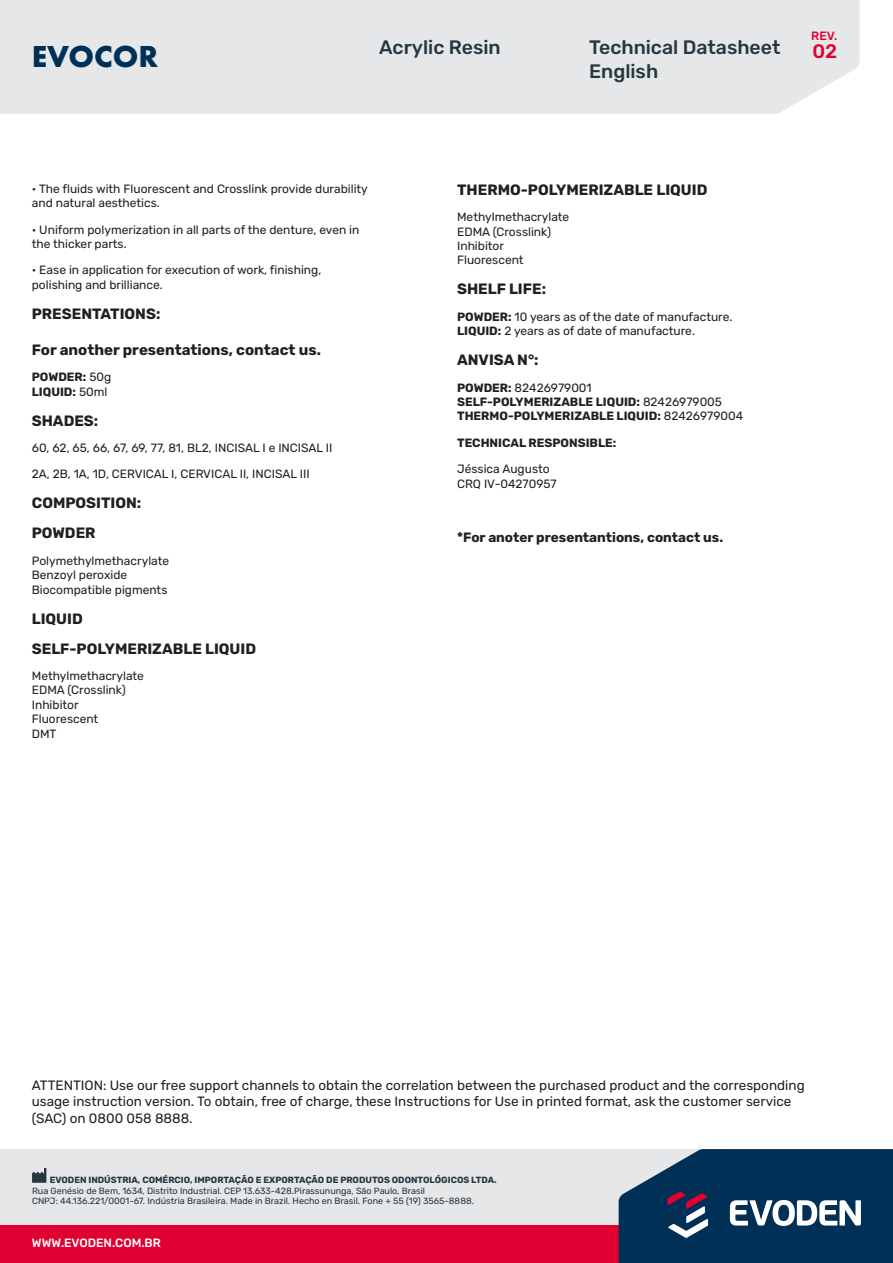
<style>
.page{position:relative;width:893px;height:1263px;background:#fff}
.page>*{position:absolute;margin:0;border:0;box-sizing:border-box;transform-origin:0 0}
.t1{font:700 31.5px "Futura PT";color:#003056}
.t2{font:500 19.5px/23.4px "Rubik";color:#27373f}
.t3{font:500 19.5px "Rubik";color:#e00031}
.t4{font:700 15px/30px "Rubik";color:#231f20}
.t5{font:13.5px/16.2px "Rubik";color:#231f20}
.t6{font:700 13.5px "Rubik";color:#231f20}
.t7{font:12px/14.4px "Rubik";color:#231f20}
.t8{font:700 12px/14.4px "Rubik";color:#231f20}
.t9{font:500 12px "Rubik";color:#fff}
.t10{font:500 12px "Rubik";color:#e00031}
.t11{font:9px/10.8px "Rubik";color:#27373f}
.t12{font:700 9px "Rubik";color:#27373f}
.s1{font-weight:400}
.s2{font-weight:700}
</style>
<div class="page">
<div style="left:0;top:1149px;width:730px;height:114px;background:#e6e7e9"></div>
<div style="left:0;top:1226px;width:730px;height:37px;background:#e00031"></div>
<div style="left:0;top:0;width:860px;height:114px;background:#e6e7e9"></div>
<svg style="left:619px;top:1149px;width:274px;height:114px;background:#224a6b"></svg>
<svg style="left:32px;top:1168px;width:14px;height:15px"></svg>
<h1 class="t1" style="left:32px;top:36px;width:128px">EVOCOR</h1>
<h2 class="t2" style="left:379px;top:36px;width:123px">Acrylic Resin</h2>
<h2 class="t2" style="left:589px;top:36px;width:193px">Technical Datasheet<br>English</h2>
<p class="t10" style="left:811px;top:30px;width:28px">REV.</p>
<h2 class="t3" style="left:812px;top:41px;width:26px">02</h2>
<p class="t7" style="left:32px;top:182px;width:338px">• The fluids with Fluorescent and Crosslink provide durability and natural aesthetics.</p>
<p class="t7" style="left:32px;top:222px;width:329px">• Uniform polymerization in all parts of the denture, even in the thicker parts.</p>
<p class="t7" style="left:32px;top:263px;width:291px">• Ease in application for execution of work, finishing, polishing and brilliance.</p>
<p class="t4" style="left:32px;top:299px;width:130px">PRESENTATIONS:</p>
<p class="t4" style="left:32px;top:335px;width:291px">For another presentations, contact us.</p>
<p class="t8" style="left:32px;top:370px;width:81px">POWDER: <span class="s1">50g<br></span>LIQUID: <span class="s1">50ml</span></p>
<p class="t4" style="left:32px;top:406px;width:68px">SHADES:</p>
<p class="t7" style="left:32px;top:435px;width:302px;line-height:26.4px">60, 62, 65, 66, 67, 69, 77, 81, BL2, INCISAL I e INCISAL II<br>2A, 2B, 1A, 1D, CERVICAL I, CERVICAL II, INCISAL III</p>
<p class="t4" style="left:32px;top:489px;width:111px">COMPOSITION:<br>POWDER</p>
<p class="t7" style="left:32px;top:554px;width:139px">Polymethylmethacrylate<br>Benzoyl peroxide<br>Biocompatible pigments</p>
<p class="t4" style="left:32px;top:604px;width:226px">LIQUID<br>SELF-POLYMERIZABLE LIQUID</p>
<p class="t7" style="left:32px;top:669px;width:114px">Methylmethacrylate<br>EDMA (Crosslink)<br>Inhibitor<br>Fluorescent<br>DMT</p>
<p class="t4" style="left:457px;top:175px;width:252px">THERMO-POLYMERIZABLE LIQUID</p>
<p class="t7" style="left:457px;top:210px;width:114px">Methylmethacrylate<br>EDMA (Crosslink)<br>Inhibitor<br>Fluorescent</p>
<p class="t4" style="left:457px;top:275px;width:90px">SHELF LIFE:</p>
<p class="t7" style="left:457px;top:310px;width:277px"><span class="s2">POWDER:</span> 10 years as of the date of manufacture.<br><span class="s2">LIQUID:</span> 2 years as of date of manufacture.</p>
<p class="t4" style="left:457px;top:345px;width:83px">ANVISA N°:</p>
<p class="t8" style="left:457px;top:381px;width:288px">POWDER: <span class="s1">82426979001<br></span>SELF-POLYMERIZABLE LIQUID: <span class="s1">82426979005<br></span>THERMO-POLYMERIZABLE LIQUID: <span class="s1">82426979004</span></p>
<p class="t8" style="left:457px;top:436px;width:161px">TECHNICAL RESPONSIBLE:</p>
<p class="t7" style="left:457px;top:462px;width:101px">Jéssica Augusto<br>CRQ IV-04270957</p>
<p class="t6" style="left:457px;top:530px;width:268px">*For anoter presentantions, contact us.</p>
<p class="t5" style="left:32px;top:1078px;width:774px">ATTENTION: Use our free support channels to obtain the correlation between the purchased product and the corresponding usage instruction version. To obtain, free of charge, these Instructions for Use in printed format, ask the customer service (SAC) on 0800 058 8888.</p>
<p class="t12" style="left:50px;top:1174px;width:448px">EVODEN INDÚSTRIA, COMÉRCIO, IMPORTAÇÃO E EXPORTAÇÃO DE PRODUTOS ODONTOLÓGICOS LTDA.</p>
<p class="t11" style="left:32px;top:1185px;width:443px">Rua Genésio de Bem, 1634, Distrito Industrial. CEP 13.633-428.Pirassununga, São Paulo, Brasil<br>CNPJ: 44.136.221/0001-67. Indústria Brasileira. Made in Brazil. Hecho en Brasil. Fone + 55 (19) 3565-8888.</p>
<p class="t9" style="left:32px;top:1236px;width:130px">WWW.EVODEN.COM.BR</p>
</div>
